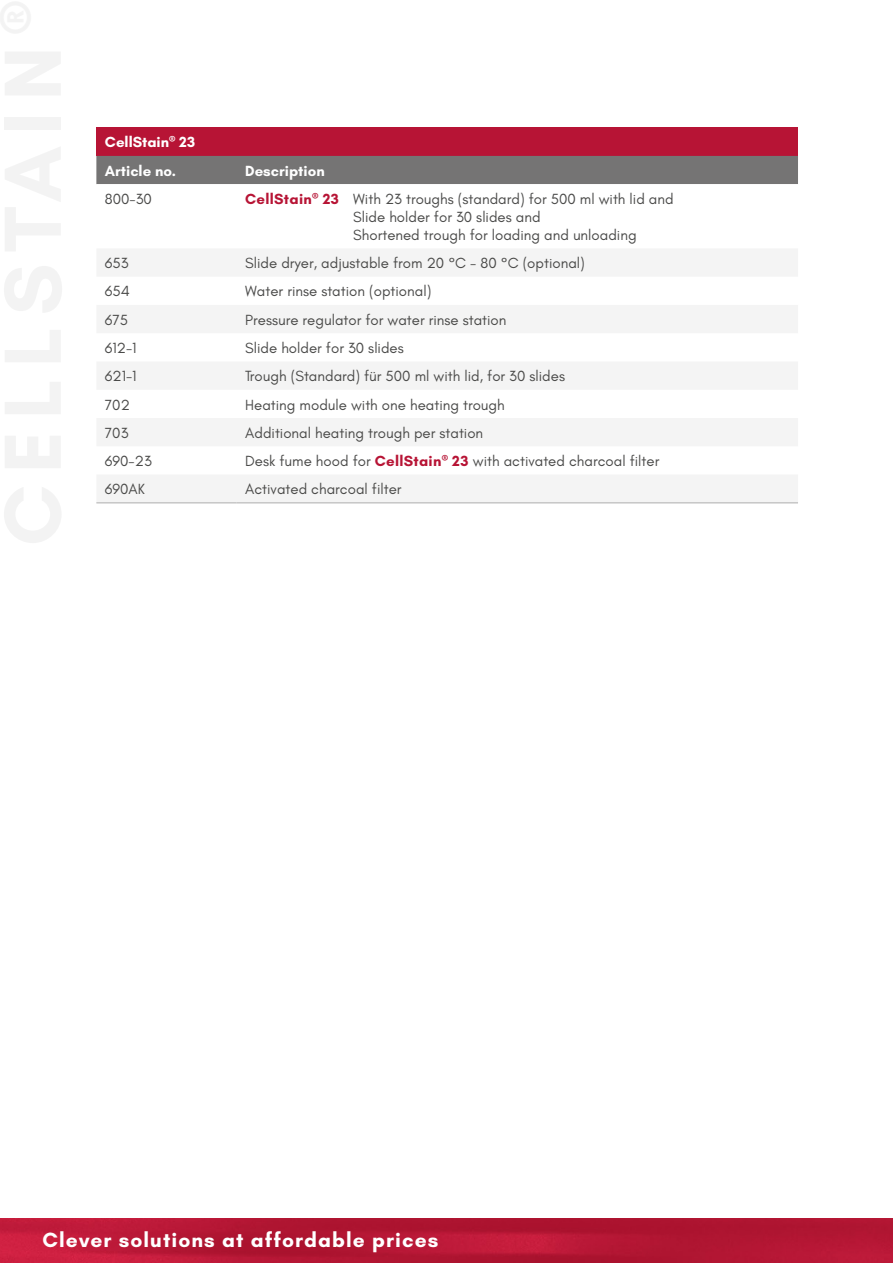
<style>
.page{position:relative;width:893px;height:1263px;background:#fff}
.page>*{position:absolute;margin:0;border:0;box-sizing:border-box;transform-origin:0 0}
.t1{font:700 21px "Glacial Indifference";letter-spacing:.05em;color:#fff}
.t2{font:15px/18px "Glacial Indifference";color:#4a4a49}
.t3{font:700 15px/28.3px "Glacial Indifference";color:#fff}
.s1{font-weight:700;color:#b71435}
</style>
<div class="page">
<img style="left:0;top:1218px;width:893px;height:45px">
<div style="left:96px;top:128px;width:702px;height:28px;background:#b71435"></div>
<div style="left:96px;top:156px;width:702px;height:28px;background:#757474"></div>
<svg style="left:97px;top:249px;width:701px;height:253px;fill:#f4f4f4"></svg>
<hr style="left:96px;top:502px;width:141px;height:1px;background:#c6c6c6">
<hr style="left:237px;top:502px;width:561px;height:1px;background:#c6c6c6">
<p class="t3" style="left:105px;top:128px;width:92px">CellStain<sup>®</sup> 23<br>Article no.</p>
<p class="t3" style="left:245px;top:156px;width:81px">Description</p>
<p class="t2" style="left:105px;top:190px;width:49px">800-30</p>
<p class="t2" style="left:353px;top:190px;width:322px;text-indent:-108px"><span class="s1">CellStain</span><sup>®</sup> <span class="s1">23</span> With 23 troughs (standard) for 500 ml with lid and<br>Slide holder for 30 slides and<br>Shortened trough for loading and unloading</p>
<p class="t2" style="left:105px;top:254px;width:25px">653</p>
<p class="t2" style="left:245px;top:254px;width:341px">Slide dryer, adjustable from 20 °C - 80 °C (optional)</p>
<p class="t2" style="left:105px;top:283px;width:27px">654</p>
<p class="t2" style="left:245px;top:283px;width:188px">Water rinse station (optional)</p>
<p class="t2" style="left:105px;top:311px;width:25px">675</p>
<p class="t2" style="left:245px;top:311px;width:263px">Pressure regulator for water rinse station</p>
<p class="t2" style="left:105px;top:339px;width:33px">612-1</p>
<p class="t2" style="left:245px;top:339px;width:160px">Slide holder for 30 slides</p>
<p class="t2" style="left:105px;top:367px;width:33px">621-1</p>
<p class="t2" style="left:245px;top:367px;width:321px">Trough (Standard) für 500 ml with lid, for 30 slides</p>
<p class="t2" style="left:105px;top:396px;width:27px">702</p>
<p class="t2" style="left:245px;top:396px;width:261px">Heating module with one heating trough</p>
<p class="t2" style="left:105px;top:424px;width:25px">703</p>
<p class="t2" style="left:245px;top:424px;width:240px">Additional heating trough per station</p>
<p class="t2" style="left:105px;top:452px;width:48px">690-23</p>
<p class="t2" style="left:245px;top:452px;width:416px">Desk fume hood for <span class="s1">CellStain</span><sup>®</sup> <span class="s1">23</span> with activated charcoal filter</p>
<p class="t2" style="left:105px;top:480px;width:42px">690AK</p>
<p class="t2" style="left:245px;top:480px;width:158px">Activated charcoal filter</p>
<h1 class="t1" style="left:43px;top:1227px;width:397px">Clever solutions at affordable prices</h1>
</div>
